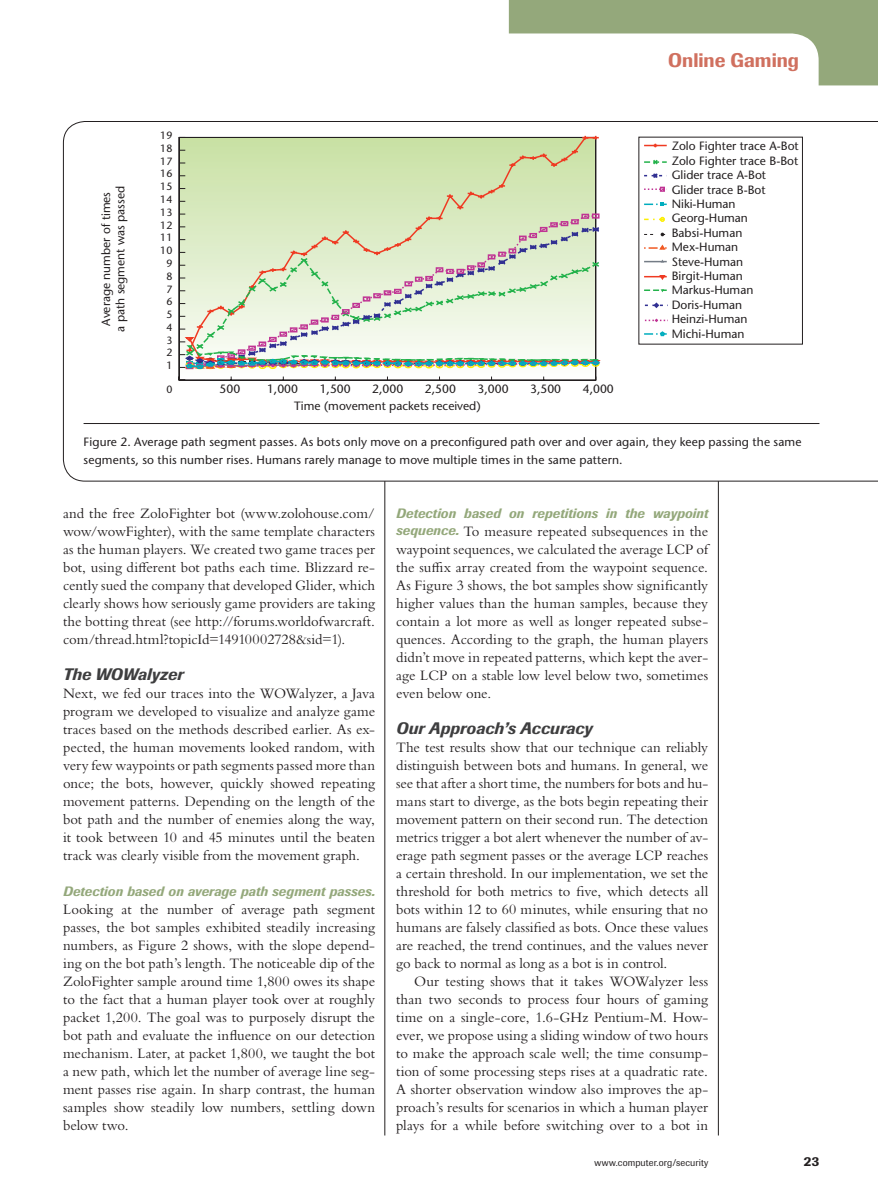
<style>
.page{position:relative;width:878px;height:1188px;background:#fff}
.page>*{position:absolute;margin:0;border:0;box-sizing:border-box;transform-origin:0 0}
.t1{font:500 19.5px "Imago";color:#d0705f}
.t2{font:italic 500 16.5px "Imago";letter-spacing:.005em;color:#3e3e3f}
.t3{font:15px/18px "Bembo Std";color:#231f20;text-align:justify}
.t4{font:italic 500 13.5px "Imago";letter-spacing:.005em;color:#94a87b}
.t5{font:500 13.5px "Imago";color:#231f20}
.t6{font:500 12px/14.4px "Stone Sans Std";color:#231f20}
.t7{font:500 10.5px "Stone Sans Std";color:#231f20}
.t8{font:9.75px "Imago";letter-spacing:.015em;color:#231f20}
.s1{font-family:"Imago";font-weight:500;font-style:italic;font-size:13.5px;color:#94a87b}
</style>
<div class="page">
<svg style="left:509px;top:0;width:369px;height:85px"></svg>
<hr style="left:718px;top:122px;width:1px;height:1014px;background:#231f20">
<hr style="left:384px;top:122px;width:1px;height:1014px;background:#231f20">
<svg style="left:63px;top:121px;width:815px;height:361px"></svg>
<div style="left:84px;top:427px;width:735px;height:37px;background:#fff"></div>
<hr style="left:84px;top:423px;width:735px;height:1px;background:#231f20">
<p class="t6" style="left:99px;top:332px;width:147px;text-align:center;rotate:-90deg">Average number of times<br>a path segment was passed</p>
<p class="t7" style="left:160px;top:129px;width:14px">19</p>
<p class="t7" style="left:160px;top:142px;width:14px">18</p>
<p class="t7" style="left:160px;top:155px;width:14px">17</p>
<p class="t7" style="left:160px;top:168px;width:14px">16</p>
<p class="t7" style="left:160px;top:180px;width:14px">15</p>
<p class="t7" style="left:160px;top:193px;width:14px">14</p>
<p class="t7" style="left:160px;top:206px;width:14px">13</p>
<p class="t7" style="left:160px;top:219px;width:14px">12</p>
<p class="t7" style="left:160px;top:231px;width:14px">11</p>
<p class="t7" style="left:160px;top:244px;width:14px">10</p>
<p class="t7" style="left:166px;top:257px;width:8px">9</p>
<p class="t7" style="left:166px;top:270px;width:8px">8</p>
<p class="t7" style="left:166px;top:283px;width:8px">7</p>
<p class="t7" style="left:166px;top:295px;width:8px">6</p>
<p class="t7" style="left:166px;top:308px;width:8px">5</p>
<p class="t7" style="left:166px;top:321px;width:8px">4</p>
<p class="t7" style="left:166px;top:334px;width:8px">3</p>
<p class="t7" style="left:166px;top:346px;width:8px">2</p>
<p class="t7" style="left:166px;top:359px;width:8px">1</p>
<p class="t7" style="left:166px;top:383px;width:8px">0</p>
<p class="t6" style="left:219px;top:382px;width:22px">500</p>
<p class="t6" style="left:267px;top:382px;width:32px">1,000</p>
<p class="t6" style="left:320px;top:382px;width:32px">1,500</p>
<p class="t6" style="left:372px;top:382px;width:32px">2,000</p>
<p class="t6" style="left:425px;top:382px;width:32px">2,500</p>
<p class="t6" style="left:477px;top:382px;width:32px">3,000</p>
<p class="t6" style="left:530px;top:382px;width:32px">3,500</p>
<p class="t6" style="left:582px;top:382px;width:32px">4,000</p>
<p class="t6" style="left:294px;top:398px;width:188px">Time (movement packets received)</p>
<h1 class="t1" style="left:668px;top:49px;width:132px">Online Gaming</h1>
<p class="t6" style="left:671px;top:139px;width:128px">Zolo Fighter trace A-Bot<br>Zolo Fighter trace B-Bot<br>Glider trace A-Bot<br>Glider trace B-Bot<br>Niki-Human<br>Georg-Human<br>Babsi-Human<br>Mex-Human<br>Steve-Human<br>Birgit-Human<br>Markus-Human<br>Doris-Human<br>Heinzi-Human<br>Michi-Human</p>
<p class="t6" style="left:84px;top:432px;width:719px;line-height:18px">Figure 2. Average path segment passes. As bots only move on a preconfigured path over and over again, they keep passing the same segments, so this number rises. Humans rarely manage to move multiple times in the same pattern.</p>
<p class="t3" style="left:63px;top:504px;width:313px">and the free ZoloFighter bot (www.zolohouse.com/ wow/wowFighter), with the same template characters as the human players. We created two game traces per bot, using different bot paths each time. Blizzard re&shy;cently sued the company that developed Glider, which clearly shows how seriously game providers are taking the botting threat (see http://forums.worldofwarcraft. com/thread.html?topicId=14910002728&amp;sid=1).</p>
<p class="t2" style="left:63px;top:664px;width:122px">The WOWalyzer</p>
<p class="t3" style="left:63px;top:684px;width:313px">Next, we fed our traces into the WOWalyzer, a Java program we developed to visualize and analyze game traces based on the methods described earlier. As ex&shy;pected, the human movements looked random, with very few waypoints or path segments passed more than once; the bots, however, quickly showed repeating movement patterns. Depending on the length of the bot path and the number of enemies along the way, it took between 10 and 45 minutes until the beaten track was clearly visible from the movement graph.</p>
<p class="t4" style="left:63px;top:883px;width:313px">Detection based on average path segment passes.</p>
<p class="t3" style="left:63px;top:900px;width:313px">Looking at the number of average path segment passes, the bot samples exhibited steadily increasing numbers, as Figure 2 shows, with the slope depend&shy;ing on the bot path’s length. The noticeable dip of the ZoloFighter sample around time 1,800 owes its shape to the fact that a human player took over at roughly packet 1,200. The goal was to purposely disrupt the bot path and evaluate the influence on our detection mechanism. Later, at packet 1,800, we taught the bot a new path, which let the number of average line seg&shy;ment passes rise again. In sharp contrast, the human samples show steadily low numbers, settling down below two.</p>
<p class="t4" style="left:396px;top:505px;width:313px">Detection based on repetitions in the waypoint</p>
<p class="t3" style="left:396px;top:522px;width:313px"><span class="s1">sequence.</span> To measure repeated subsequences in the waypoint sequences, we calculated the average LCP of the suffix array created from the waypoint sequence.<br>As Figure 3 shows, the bot samples show significantly higher values than the human samples, because they contain a lot more as well as longer repeated subse&shy;quences. According to the graph, the human players didn’t move in repeated patterns, which kept the aver&shy;age LCP on a stable low level below two, sometimes even below one.</p>
<p class="t2" style="left:396px;top:718px;width:198px">Our Approach’s Accuracy</p>
<p class="t3" style="left:396px;top:738px;width:313px">The test results show that our technique can reliably distinguish between bots and humans. In general, we see that after a short time, the numbers for bots and hu&shy;mans start to diverge, as the bots begin repeating their movement pattern on their second run. The detection metrics trigger a bot alert whenever the number of av&shy;erage path segment passes or the average LCP reaches a certain threshold. In our implementation, we set the threshold for both metrics to five, which detects all bots within 12 to 60 minutes, while ensuring that no humans are falsely classified as bots. Once these values are reached, the trend continues, and the values never go back to normal as long as a bot is in control.</p>
<p class="t3" style="left:396px;top:972px;width:313px;text-indent:18px">Our testing shows that it takes WOWalyzer less than two seconds to process four hours of gaming time on a single-core, 1.6-GHz Pentium-M. How&shy;ever, we propose using a sliding window of two hours to make the approach scale well; the time consump&shy;tion of some processing steps rises at a quadratic rate.<br>A shorter observation window also improves the ap&shy;proach’s results for scenarios in which a human player plays for a while before switching over to a bot in</p>
<p class="t8" style="left:594px;top:1156px;width:115px">www.computer.org/security</p>
<p class="t5" style="left:804px;top:1153px;width:17px">23</p>
</div>
